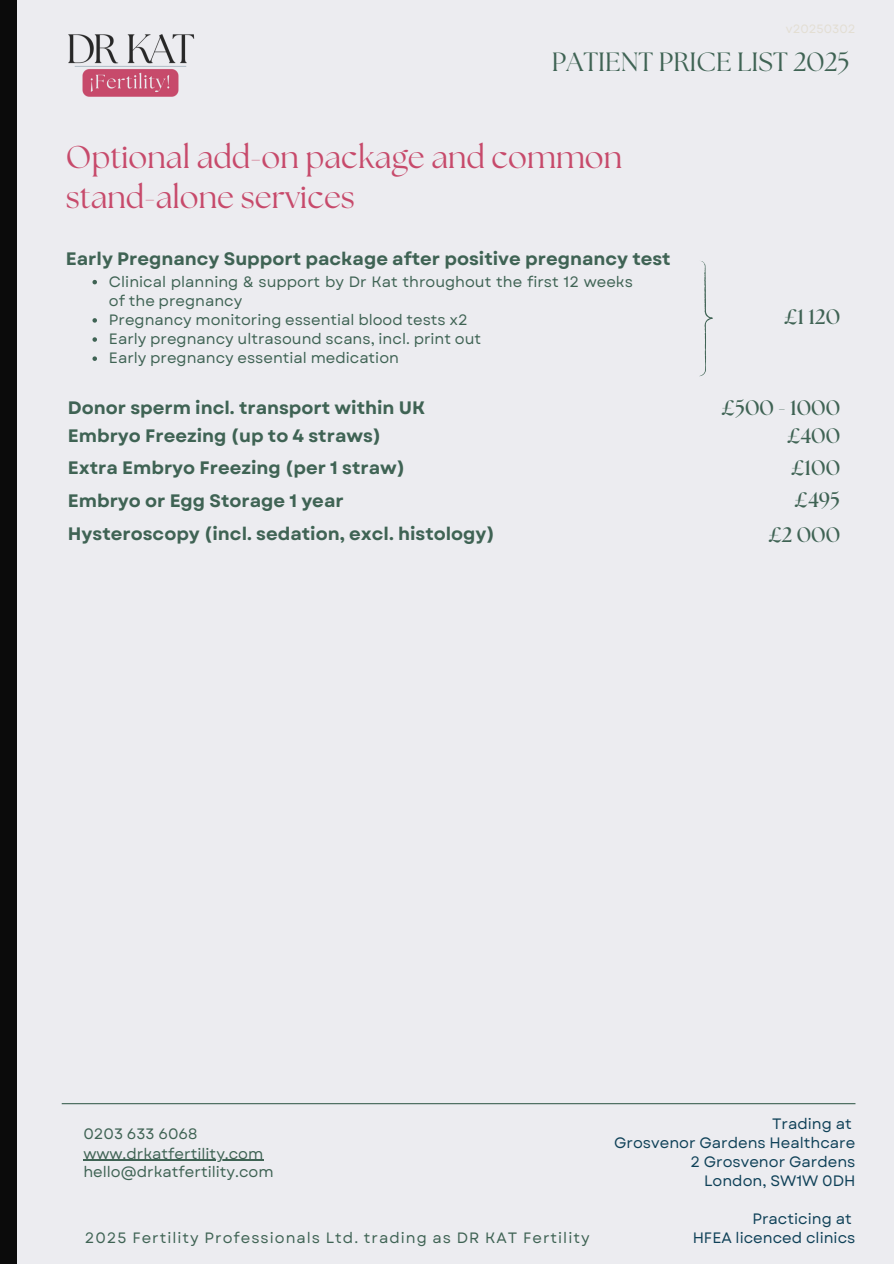
<style>
.page{position:relative;width:894px;height:1264px;background:#fff}
.page>*{position:absolute;margin:0;border:0;box-sizing:border-box;transform-origin:0 0}
.t1{font:31.5px/40.5px "The Seasons";color:#c74a6b}
.t2{font:26.4px "The Seasons";color:#3f6354}
.t3{font:700 21px "The Seasons";color:#3f6354}
.t4{font:700 18px "Garet";color:#3f6354}
.t5{font:15px/19.2px "Garet";color:#3f6354}
.t6{font:15px/19.2px "Garet";color:#0f4158;text-align:right}
.t7{font:15px "Garet";letter-spacing:.065em;color:#3f6354}
.t8{font:12px "Garet";color:#e3ded3}
</style>
<div class="page">
<div style="left:0;top:0;width:893px;height:1263px;background:#ececf0"></div>
<div style="left:0;top:0;width:17px;height:1263px;background:#0b0b0b"></div>
<svg style="left:92px;top:280px;width:5px;height:4px"></svg>
<svg style="left:92px;top:318px;width:5px;height:4px"></svg>
<svg style="left:92px;top:337px;width:5px;height:5px"></svg>
<svg style="left:92px;top:356px;width:5px;height:5px"></svg>
<svg style="left:699px;top:261px;width:13px;height:116px"></svg>
<img style="left:68px;top:34px;width:127px;height:63px">
<hr style="left:83px;top:1159px;width:180px;height:1px;background:#3f6354">
<hr style="left:62px;top:1103px;width:793px;height:1px;background:#3f6354">
<h3 class="t8" style="left:785px;top:20px;width:71px">v20250302</h3>
<p class="t2" style="left:551px;top:50px;width:299px">PATIENT PRICE LIST 2025</p>
<p class="t1" style="left:66px;top:139px;width:557px">Optional add-on package and common stand-alone services</p>
<p class="t4" style="left:66px;top:245px;width:606px">Early Pregnancy Support package after positive pregnancy test</p>
<h2 class="t5" style="left:109px;top:272px;width:525px">Clinical planning &amp; support by Dr Kat throughout the first 12 weeks of the pregnancy</h2>
<h1 class="t5" style="left:109px;top:310px;width:360px">Pregnancy monitoring essential blood tests x2</h1>
<h4 class="t5" style="left:109px;top:329px;width:373px">Early pregnancy ultrasound scans, incl. print out</h4>
<p class="t5" style="left:109px;top:348px;width:291px">Early pregnancy essential medication</p>
<p class="t3" style="left:783px;top:307px;width:58px">£1 120</p>
<p class="t4" style="left:68px;top:395px;width:359px">Donor sperm incl. transport within UK</p>
<p class="t3" style="left:721px;top:398px;width:120px">£500 - 1000</p>
<h4 class="t4" style="left:68px;top:423px;width:315px">Embryo Freezing (up to 4 straws)</h4>
<h4 class="t3" style="left:786px;top:426px;width:55px">£400</h4>
<h3 class="t4" style="left:68px;top:455px;width:339px">Extra Embryo Freezing (per 1 straw)</h3>
<h4 class="t3" style="left:790px;top:458px;width:51px">£100</h4>
<h4 class="t4" style="left:68px;top:487px;width:277px">Embryo or Egg Storage 1 year</h4>
<h4 class="t3" style="left:794px;top:490px;width:47px">£495</h4>
<h3 class="t4" style="left:68px;top:520px;width:428px">Hysteroscopy (incl. sedation, excl. histology)</h3>
<h3 class="t3" style="left:768px;top:525px;width:73px">£2 000</h3>
<h3 class="t5" style="left:83px;top:1124px;width:116px">0203 633 6068</h3>
<h3 class="t5" style="left:83px;top:1144px;width:192px;line-height:18px">www.drkatfertility.com hello@drkatfertility.com</h3>
<p class="t6" style="left:614px;top:1113px;width:243px">Trading at<br>Grosvenor Gardens Healthcare<br>2 Grosvenor Gardens<br>London, SW1W 0DH</p>
<h5 class="t6" style="left:752px;top:1209px;width:101px">Practicing at</h5>
<h5 class="t7" style="left:85px;top:1226px;width:506px">2025 Fertility Professionals Ltd. trading as DR KAT Fertility</h5>
<h5 class="t6" style="left:692px;top:1228px;width:164px">HFEA licenced clinics</h5>
</div>
